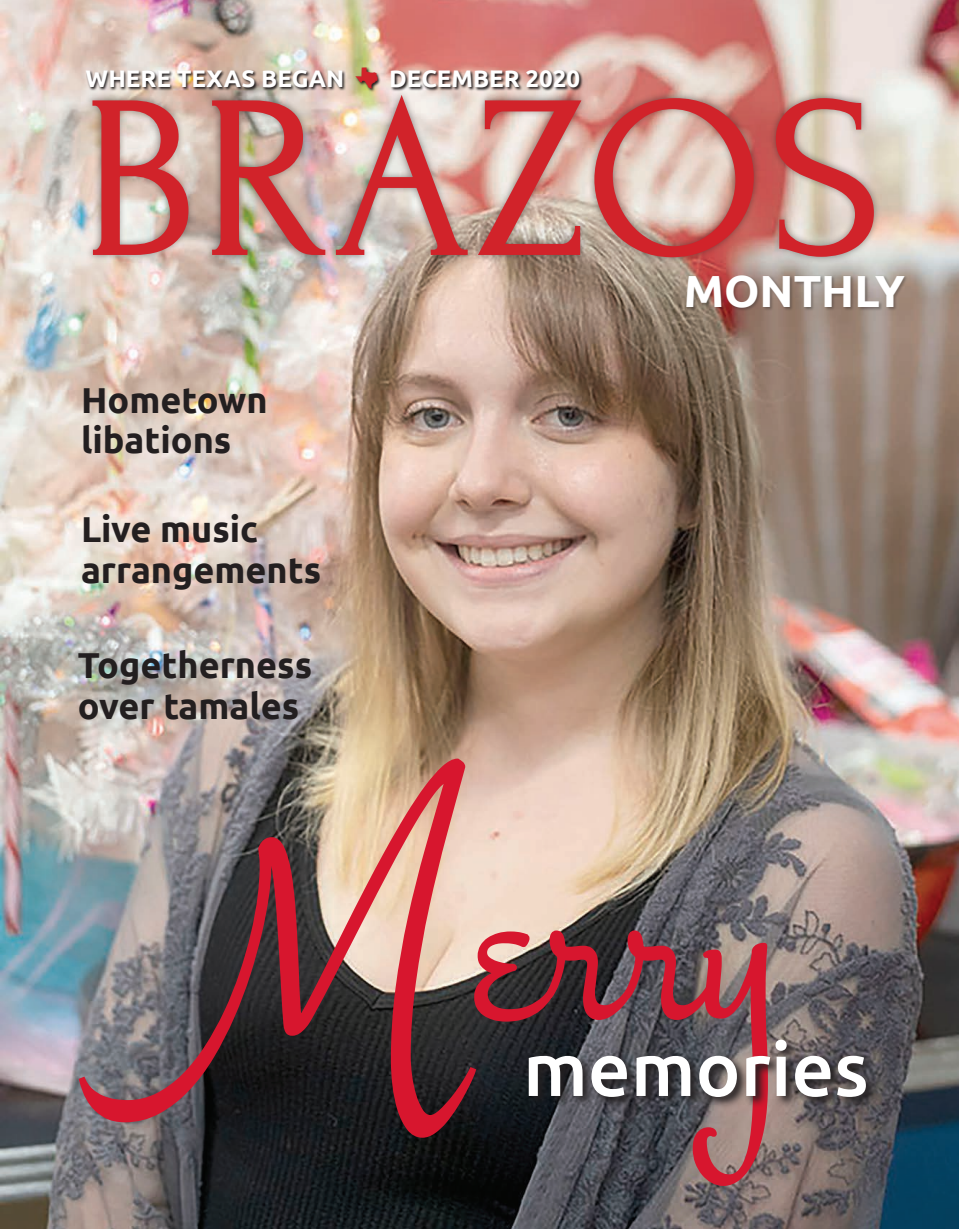
<style>
.page{position:relative;width:959px;height:1229px;background:#fff}
.page>*{position:absolute;margin:0;border:0;box-sizing:border-box;transform-origin:0 0}
.t1{font:339.15px "Stalemate";color:#d7162e}
.t2{font:229.5px "Forum";letter-spacing:.03em;color:#d1232a}
.t3{font:500 75px "Ubuntu";color:#fff}
.t4{font:700 45px "Ubuntu";color:#fff}
.t5{font:700 36px/40.5px "Ubuntu";color:#231f20}
.t6{font:700 24px "Ubuntu";color:#fff}
.s1{font-family:"State Face";font-weight:400;color:#d1232a}
.s2{font-size:478.8px}
</style>
<div class="page">
<img style="left:0;top:0;width:958px;height:1228px">
<div style="left:85px;top:88px;width:796px;height:176px;background:#231f20;opacity:.5"></div>
<svg style="left:91px;top:99px;width:99px;height:157px;background:#c19a94"></svg>
<img style="left:210px;top:99px;width:117px;height:157px">
<img style="left:334px;top:92px;width:135px;height:164px">
<svg style="left:475px;top:99px;width:109px;height:157px;background:#c59890"></svg>
<svg style="left:593px;top:97px;width:162px;height:162px;background:#c6938b"></svg>
<svg style="left:774px;top:96px;width:101px;height:162px;background:#c69e96"></svg>
<img style="left:86px;top:67px;width:497px;height:25px">
<div style="left:686px;top:275px;width:222px;height:37px;background:#231f20;opacity:.35"></div>
<img style="left:76px;top:756px;width:402px;height:383px">
<svg style="left:471px;top:928px;width:299px;height:260px;background:#60464b"></svg>
<svg style="left:525px;top:1037px;width:353px;height:72px;background:#4d474a"></svg>
<p class="t6" style="left:86px;top:68px;width:496px">WHERE TEXAS BEGAN <span class="s1">q</span> DECEMBER 2020</p>
<h2 class="t2" style="left:84px;top:40px;width:799px">BRAZOS</h2>
<p class="t5" style="left:81px;top:382px;width:188px">Hometown libations</p>
<p class="t5" style="left:81px;top:511px;width:242px">Live music arrangements</p>
<p class="t5" style="left:78px;top:647px;width:236px">Togetherness over tamales</p>
<p class="t4" style="left:683px;top:272px;width:223px">MONTHLY</p>
<h1 class="t1" style="left:81px;top:772px;width:699px"><span class="s2">M</span>erry</h1>
<h3 class="t3" style="left:523px;top:1026px;width:347px">memories</h3>
</div>
